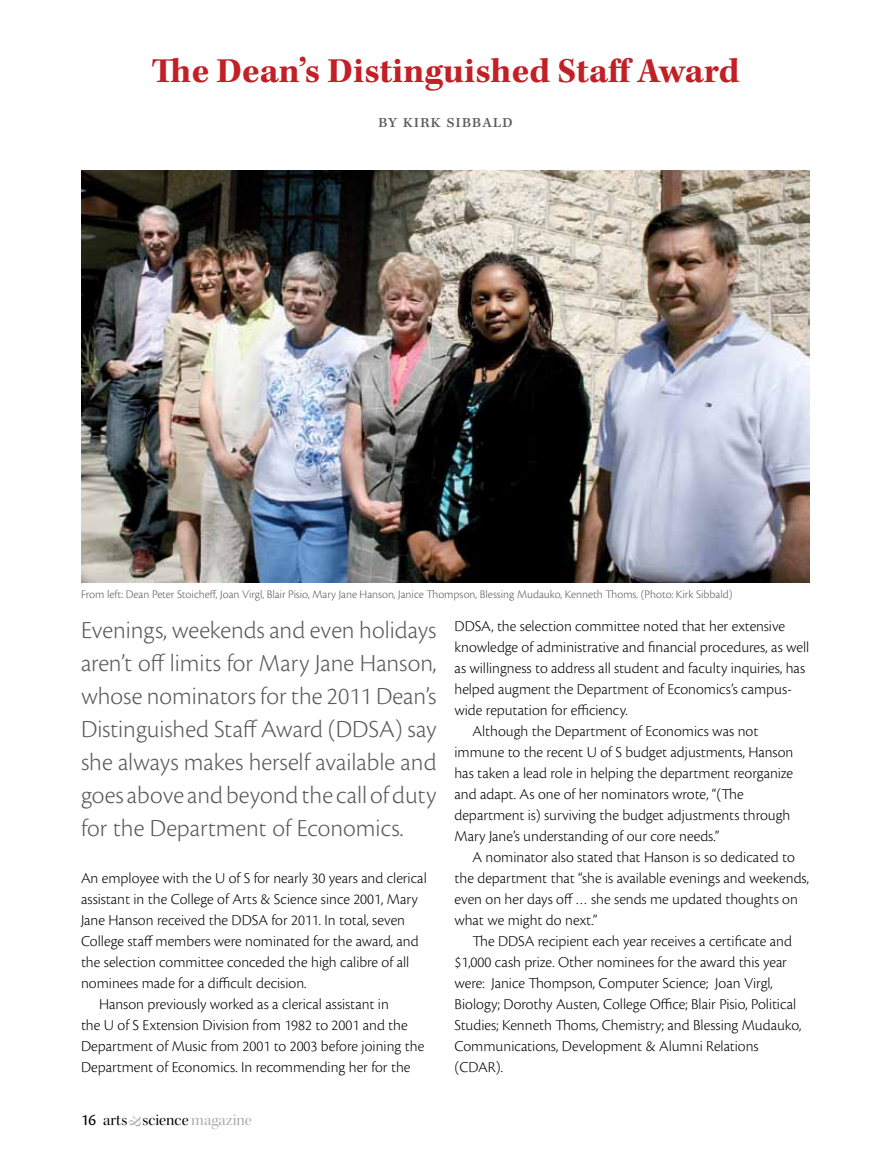
<style>
.page{position:relative;width:891px;height:1161px;background:#fff}
.page>*{position:absolute;margin:0;border:0;box-sizing:border-box;transform-origin:0 0}
.t1{font:700 36px "Kepler Std";color:#c22026}
.t2{font:300 25.5px/33px "Cronos Pro";color:#58595b;text-align:justify}
.t3{font:18px "Kepler Std";letter-spacing:.045em;color:#58595b}
.t4{font:18px "Kepler Std Disp";color:#a7a9ac}
.t5{font:16.5px "Kepler Std Disp";letter-spacing:.005em;color:#000}
.t6{font:300 15.75px "Cronos Pro";color:#000}
.t7{font:300 12px "Cronos Pro";color:#58595b}
.s1{font-family:"Cronos Pro"}
.s2{color:#a7a9ac}
</style>
<div class="page">
<img style="left:81px;top:170px;width:729px;height:413px">
<h1 class="t1" style="left:152px;top:51px;width:589px">The Dean’s Distinguished Staff Award</h1>
<p class="t3" style="left:378px;top:111px;width:136px">by kirk sibbald</p>
<p class="t7" style="left:81px;top:587px;width:653px">From left: Dean Peter Stoicheff, Joan Virgl, Blair Pisio, Mary Jane Hanson, Janice Thompson, Blessing Mudauko, Kenneth Thoms. (Photo: Kirk Sibbald)</p>
<p class="t2" style="left:81px;top:614px;width:357px">Evenings, weekends and even holidays aren’t off limits for Mary Jane Hanson, whose nominators for the 2011 Dean’s Distinguished Staff Award (DDSA) say she always makes herself available and goes above and beyond the call of duty for the Department of Economics.</p>
<p class="t6" style="left:81px;top:869px;width:347px">An employee with the U of S for nearly 30 years and clerical</p>
<p class="t6" style="left:81px;top:890px;width:338px">assistant in the College of Arts &amp; Science since 2001, Mary</p>
<p class="t6" style="left:81px;top:911px;width:326px">Jane Hanson received the DDSA for 2011. In total, seven</p>
<p class="t6" style="left:81px;top:932px;width:339px">College staff members were nominated for the award, and</p>
<p class="t6" style="left:81px;top:953px;width:330px">the selection committee conceded the high calibre of all</p>
<p class="t6" style="left:81px;top:974px;width:227px">nominees made for a difficult decision.</p>
<p class="t6" style="left:99px;top:995px;width:291px">Hanson previously worked as a clerical assistant in</p>
<p class="t6" style="left:81px;top:1016px;width:328px">the U of S Extension Division from 1982 to 2001 and the</p>
<p class="t6" style="left:81px;top:1037px;width:345px">Department of Music from 2001 to 2003 before joining the</p>
<p class="t6" style="left:81px;top:1058px;width:331px">Department of Economics. In recommending her for the</p>
<p class="t5" style="left:81px;top:1111px;width:172px"><span class="s1">16</span> arts science<span class="s2">magazine</span></p>
<p class="t4" style="left:125px;top:1127px;width:13px;rotate:-90deg">&amp;</p>
<p class="t6" style="left:454px;top:617px;width:332px">DDSA, the selection committee noted that her extensive</p>
<p class="t6" style="left:454px;top:638px;width:356px">knowledge of administrative and financial procedures, as well</p>
<p class="t6" style="left:454px;top:659px;width:352px">as willingness to address all student and faculty inquiries, has</p>
<p class="t6" style="left:454px;top:680px;width:339px">helped augment the Department of Economics’s campus-</p>
<p class="t6" style="left:454px;top:701px;width:175px">wide reputation for efficiency.</p>
<p class="t6" style="left:472px;top:722px;width:287px">Although the Department of Economics was not</p>
<p class="t6" style="left:454px;top:743px;width:341px">immune to the recent U of S budget adjustments, Hanson</p>
<p class="t6" style="left:454px;top:764px;width:340px">has taken a lead role in helping the department reorganize</p>
<p class="t6" style="left:454px;top:785px;width:291px">and adapt. As one of her nominators wrote, “(The</p>
<p class="t6" style="left:454px;top:806px;width:337px">department is) surviving the budget adjustments through</p>
<p class="t6" style="left:454px;top:827px;width:267px">Mary Jane’s understanding of our core needs.”</p>
<p class="t6" style="left:472px;top:848px;width:324px">A nominator also stated that Hanson is so dedicated to</p>
<p class="t6" style="left:454px;top:869px;width:356px">the department that “she is available evenings and weekends,</p>
<p class="t6" style="left:454px;top:890px;width:345px">even on her days off … she sends me updated thoughts on</p>
<p class="t6" style="left:454px;top:911px;width:144px">what we might do next.”</p>
<p class="t6" style="left:472px;top:932px;width:321px">The DDSA recipient each year receives a certificate and</p>
<p class="t6" style="left:454px;top:953px;width:334px">$1,000 cash prize. Other nominees for the award this year</p>
<p class="t6" style="left:454px;top:974px;width:320px">were: Janice Thompson, Computer Science; Joan Virgl,</p>
<p class="t6" style="left:454px;top:995px;width:343px">Biology; Dorothy Austen, College Office; Blair Pisio, Political</p>
<p class="t6" style="left:454px;top:1016px;width:348px">Studies; Kenneth Thoms, Chemistry; and Blessing Mudauko,</p>
<p class="t6" style="left:454px;top:1037px;width:306px">Communications, Development &amp; Alumni Relations</p>
<p class="t6" style="left:454px;top:1058px;width:50px">(CDAR).</p>
</div>
